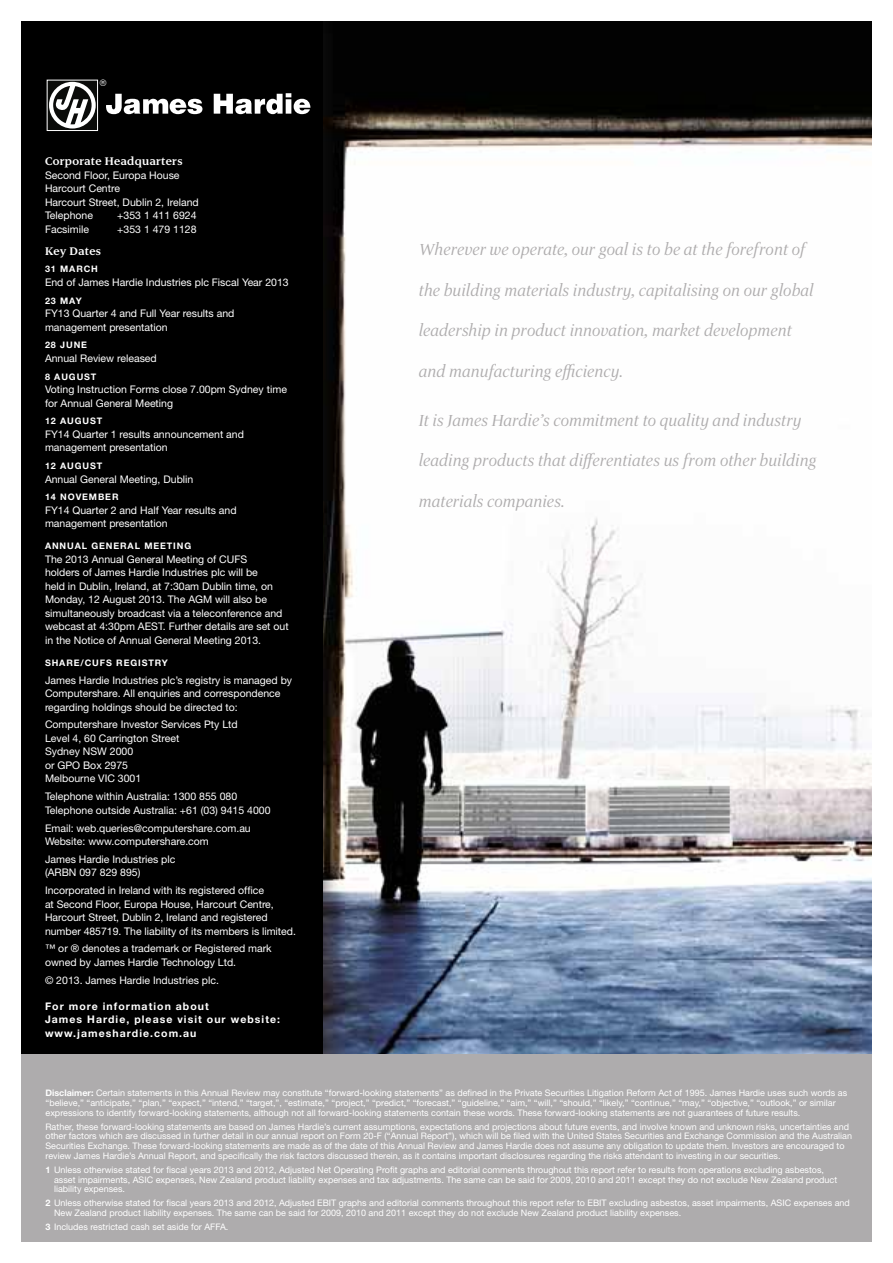
<style>
.page{position:relative;width:893px;height:1263px;background:#fff}
.page>*{position:absolute;margin:0;border:0;box-sizing:border-box;transform-origin:0 0}
.t1{font:italic 19.5px/40.5px "Luxury Text";color:#aeacad}
.t2{font:700 13.5px "Luxury Text";letter-spacing:.025em;color:#fff}
.t3{font:10.5px/13.5px "Helvetica Neue LT";color:#fff}
.t4{font:700 10.5px/13.5px "Helvetica Neue LT";letter-spacing:.1em;color:#fff}
.t5{font:9px/9.8px "Helvetica Neue LT";color:#fff}
.t6{font:700 9px "Helvetica Neue LT";letter-spacing:.1em;color:#fff}
.t7{font:9px "Helvetica";color:#fff}
.s1{font-weight:700}
</style>
<div class="page">
<div style="left:21px;top:1029px;width:851px;height:213px;background:#aeacad"></div>
<div style="left:21px;top:21px;width:303px;height:1033px;background:#000"></div>
<img style="left:323px;top:21px;width:549px;height:1033px">
<svg style="left:49px;top:82px;width:47px;height:47px"></svg>
<svg style="left:106px;top:94px;width:96px;height:20px"></svg>
<svg style="left:214px;top:93px;width:96px;height:21px"></svg>
<div style="left:47px;top:80px;width:51px;height:51px;border:1px solid #fff"></div>
<p class="t7" style="left:100px;top:76px;width:8px">®</p>
<h2 class="t2" style="left:45px;top:153px;width:139px">Corporate Headquarters</h2>
<p class="t3" style="left:45px;top:168px;width:155px">Second Floor, Europa House<br>Harcourt Centre<br>Harcourt Street, Dublin 2, Ireland<br>Telephone</p>
<p class="t3" style="left:117px;top:208px;width:81px">+353 1 411 6924</p>
<p class="t3" style="left:45px;top:222px;width:46px">Facsimile</p>
<p class="t3" style="left:117px;top:222px;width:81px">+353 1 479 1128</p>
<h2 class="t2" style="left:45px;top:243px;width:58px">Key Dates</h2>
<p class="t6" style="left:45px;top:264px;width:33px">31 March</p>
<p class="t3" style="left:45px;top:275px;width:245px">End of James Hardie Industries plc Fiscal Year 2013</p>
<p class="t6" style="left:45px;top:295px;width:38px">23 May</p>
<p class="t3" style="left:45px;top:306px;width:191px">FY13 Quarter 4 and Full Year results and management presentation</p>
<p class="t6" style="left:45px;top:340px;width:29px">28 June</p>
<p class="t3" style="left:45px;top:351px;width:113px">Annual Review released</p>
<p class="t6" style="left:45px;top:371px;width:25px">8 August</p>
<p class="t3" style="left:45px;top:382px;width:243px">Voting Instruction Forms close 7.00pm Sydney time for Annual General Meeting</p>
<p class="t6" style="left:45px;top:416px;width:31px">12 August</p>
<p class="t3" style="left:45px;top:427px;width:200px">FY14 Quarter 1 results announcement and management presentation</p>
<p class="t6" style="left:45px;top:460px;width:31px">12 August</p>
<p class="t3" style="left:45px;top:472px;width:150px">Annual General Meeting, Dublin</p>
<p class="t6" style="left:45px;top:492px;width:31px">14 November</p>
<p class="t3" style="left:45px;top:503px;width:193px">FY14 Quarter 2 and Half Year results and management presentation</p>
<p class="t6" style="left:45px;top:541px;width:15px">Annual</p>
<p class="t6" style="left:91px;top:541px;width:70px">GENERAL Meeting</p>
<p class="t3" style="left:45px;top:552px;width:245px">The 2013 Annual General Meeting of CUFS<br>holders of James Hardie Industries plc will be<br>held in Dublin, Ireland, at 7:30am Dublin time, on Monday, 12 August 2013. The AGM will also be simultaneously broadcast via a teleconference and webcast at 4:30pm AEST. Further details are set out in the Notice of Annual General Meeting 2013.</p>
<p class="t6" style="left:45px;top:657px;width:15px">Share</p>
<p class="t6" style="left:81px;top:657px;width:51px">/CUFS Registr</p>
<p class="t6" style="left:162px;top:657px;width:8px">y</p>
<p class="t3" style="left:45px;top:673px;width:249px">James Hardie Industries plc’s registry is managed by<br>Computershare. All enquiries and correspondence regarding holdings should be directed to:</p>
<p class="t3" style="left:45px;top:718px;width:194px">Computershare Investor Services Pty Ltd<br>Level 4, 60 Carrington Street<br>Sydney NSW 2000<br>or GPO Box 2975<br>Melbourne VIC 3001</p>
<p class="t3" style="left:45px;top:790px;width:227px">Telephone within Australia: 1300 855 080<br>Telephone outside Australia: +61 (03) 9415 4000</p>
<p class="t3" style="left:45px;top:821px;width:207px">Email: web.queries@computershare.com.au<br>Website: www.computershare.com</p>
<p class="t3" style="left:45px;top:852px;width:132px">James Hardie Industries plc (ARBN 097 829 895)</p>
<p class="t3" style="left:45px;top:883px;width:252px">Incorporated in Ireland with its registered office<br>at Second Floor, Europa House, Harcourt Centre, Harcourt Street, Dublin 2, Ireland and registered number 485719. The liability of its members is limited.</p>
<p class="t3" style="left:45px;top:942px;width:228px">™ or ® denotes a trademark or Registered mark owned by James Hardie Technology Ltd.</p>
<p class="t3" style="left:45px;top:973px;width:175px">© 2013. James Hardie Industries plc.</p>
<p class="t4" style="left:45px;top:999px;width:237px">For more information about<br>James Hardie, please visit our website: www.jameshardie.com.au</p>
<h1 class="t1" style="left:419px;top:228px;width:396px">Wherever we operate, our goal is to be at the forefront of the building materials industry, capitalising on our global leadership in product innovation, market development and manufacturing efficiency.</h1>
<h1 class="t1" style="left:419px;top:399px;width:399px">It is James Hardie’s commitment to quality and industry leading products that differentiates us from other building materials companies.</h1>
<p class="t5" style="left:45px;top:1088px;width:803px"><span class="s1">Disclaimer:</span> Certain statements in this Annual Review may constitute “forward-looking statements” as defined in the Private Securities Litigation Reform Act of 1995. James Hardie uses such words as “believe,” “anticipate,” “plan,” “expect,” “intend,” “target,”, “estimate,” “project,” “predict,” “forecast,” “guideline,” “aim,” “will,” “should,” “likely,” “continue,” “may,” “objective,” “outlook,” or similar expressions to identify forward-looking statements, although not all forward-looking statements contain these words. These forward-looking statements are not guarantees of future results.</p>
<p class="t5" style="left:45px;top:1121px;width:808px">Rather, these forward-looking statements are based on James Hardie’s current assumptions, expectations and projections about future events, and involve known and unknown risks, uncertainties and other factors which are discussed in further detail in our annual report on Form 20-F (“Annual Report”), which will be filed with the United States Securities and Exchange Commission and the Australian Securities Exchange. These forward-looking statements are made as of the date of this Annual Review and James Hardie does not assume any obligation to update them. Investors are encouraged to review James Hardie’s Annual Report, and specifically the risk factors discussed therein, as it contains important disclosures regarding the risks attendant to investing in our securities.</p>
<p class="t5" style="left:54px;top:1164px;width:785px;text-indent:-9px"><span class="s1">1</span> Unless otherwise stated for fiscal years 2013 and 2012, Adjusted Net Operating Profit graphs and editorial comments throughout this report refer to results from operations excluding asbestos, asset impairments, ASIC expenses, New Zealand product liability expenses and tax adjustments. The same can be said for 2009, 2010 and 2011 except they do not exclude New Zealand product liability expenses.</p>
<p class="t5" style="left:54px;top:1198px;width:797px;text-indent:-9px"><span class="s1">2</span> Unless otherwise stated for fiscal years 2013 and 2012, Adjusted EBIT graphs and editorial comments throughout this report refer to EBIT excluding asbestos, asset impairments, ASIC expenses and<br>New Zealand product liability expenses. The same can be said for 2009, 2010 and 2011 except they do not exclude New Zealand product liability expenses.</p>
<p class="t5" style="left:45px;top:1222px;width:184px"><span class="s1">3</span> Includes restricted cash set aside for AFFA.</p>
</div>
